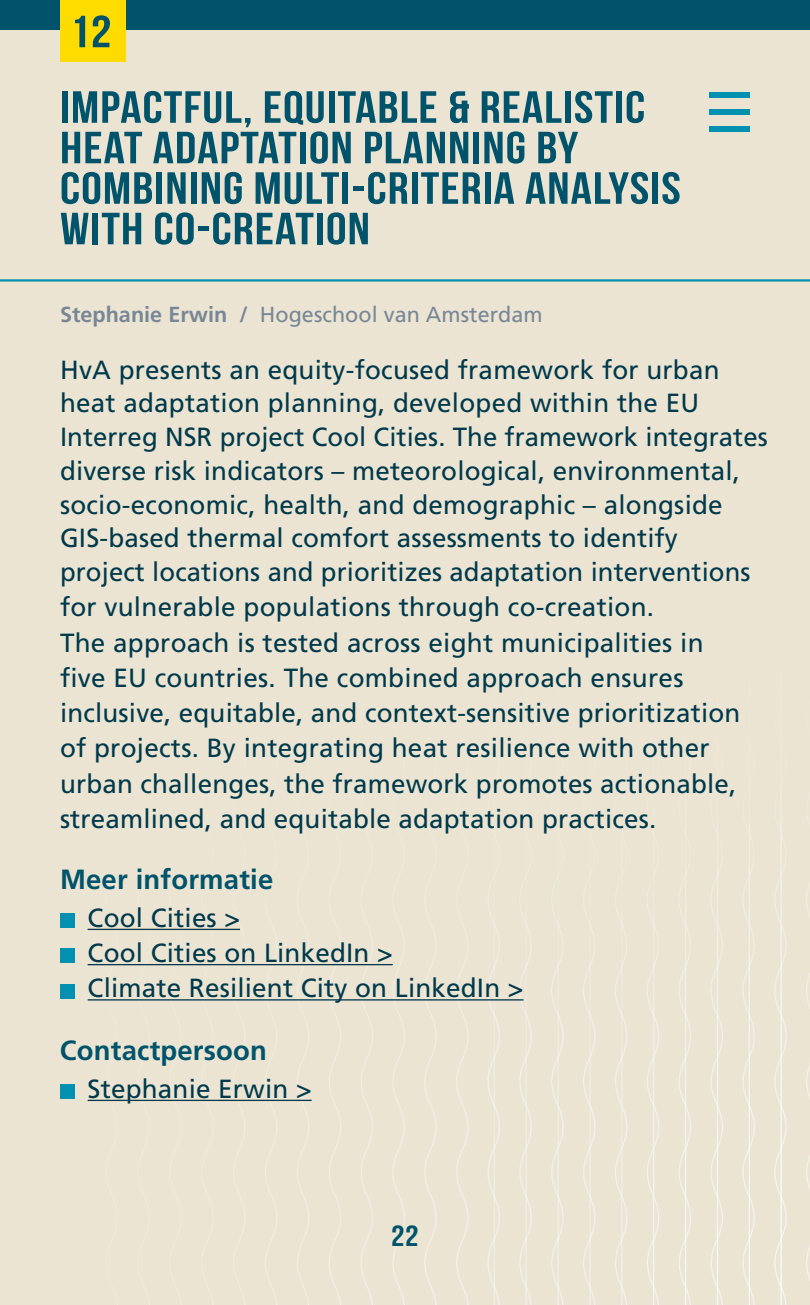
<style>
.page{position:relative;width:810px;height:1305px;background:#fff}
.page>*{position:absolute;margin:0;border:0;box-sizing:border-box;transform-origin:0 0}
.t1{font:45px/40.5px "Bebas Neue";letter-spacing:.02em;color:#00536b;scale:1.16 1}
.t2{font:29.25px "Bebas Neue";color:#00536b;scale:1.16 1}
.t3{font:700 27.75px "Frutiger LT Pro";letter-spacing:.005em;color:#00536b}
.t4{font:26.25px/34.6px "Frutiger LT Pro";letter-spacing:.005em;color:#00394b}
.t5{font:21.75px "Frutiger LT Pro";color:#788796}
.s1{font-weight:700}
</style>
<div class="page">
<div style="left:0;top:30px;width:810px;height:1275px;background:#ebe4d2"></div>
<hr style="left:88px;top:929px;width:152px;height:1px;background:#00394b">
<hr style="left:88px;top:964px;width:305px;height:1px;background:#00394b">
<hr style="left:88px;top:999px;width:436px;height:2px;background:#00394b">
<hr style="left:88px;top:1100px;width:224px;height:1px;background:#00394b">
<div style="left:60px;top:914px;width:14px;height:14px;background:#0091b1"></div>
<div style="left:60px;top:949px;width:14px;height:14px;background:#0091b1"></div>
<div style="left:60px;top:984px;width:14px;height:14px;background:#0091b1"></div>
<div style="left:60px;top:1085px;width:14px;height:14px;background:#0091b1"></div>
<hr style="left:0;top:279px;width:810px;height:3px;background:#0091b1">
<div style="left:0;top:0;width:810px;height:30px;background:#00536b"></div>
<div style="left:60px;top:0;width:66px;height:61px;background:#ffdc00"></div>
<div style="left:710px;top:92px;width:40px;height:6px;background:#0091b1"></div>
<div style="left:710px;top:127px;width:40px;height:5px;background:#0091b1"></div>
<div style="left:710px;top:109px;width:40px;height:6px;background:#0091b1"></div>
<h1 class="t1" style="left:69px;top:11px;width:38px">12</h1>
<h1 class="t1" style="left:60px;top:86px;width:537px">IMPACTFUL, EQUITABLE &amp; REALISTIC<br>HEAT ADAPTATION PLANNING BY<br>COMBINING MULTI-CRITERIA ANALYSIS<br>WITH CO-CREATION</h1>
<p class="t5" style="left:60px;top:302px;width:484px"><span class="s1">Stephanie Erwin /</span> Hogeschool van Amsterdam</p>
<p class="t4" style="left:60px;top:352px;width:709px">HvA presents an equity-focused framework for urban heat adaptation planning, developed within the EU Interreg NSR project Cool Cities. The framework integrates diverse risk indicators – meteorological, environmental, socio-economic, health, and demographic – alongside GIS-based thermal comfort assessments to identify project locations and prioritizes adaptation interventions for vulnerable populations through co-creation.<br>The approach is tested across eight municipalities in<br>five EU countries. The combined approach ensures inclusive, equitable, and context-sensitive prioritization of projects. By integrating heat resilience with other urban challenges, the framework promotes actionable, streamlined, and equitable adaptation practices.</p>
<p class="t3" style="left:60px;top:862px;width:215px">Meer informatie</p>
<p class="t4" style="left:88px;top:900px;width:437px;line-height:35.2px">Cool Cities &gt;<br>Cool Cities on LinkedIn &gt;<br>Climate Resilient City on LinkedIn &gt;</p>
<p class="t3" style="left:60px;top:1033px;width:209px">Contactpersoon</p>
<p class="t4" style="left:88px;top:1071px;width:226px">Stephanie Erwin &gt;</p>
<p class="t2" style="left:391px;top:1220px;width:25px">22</p>
</div>
